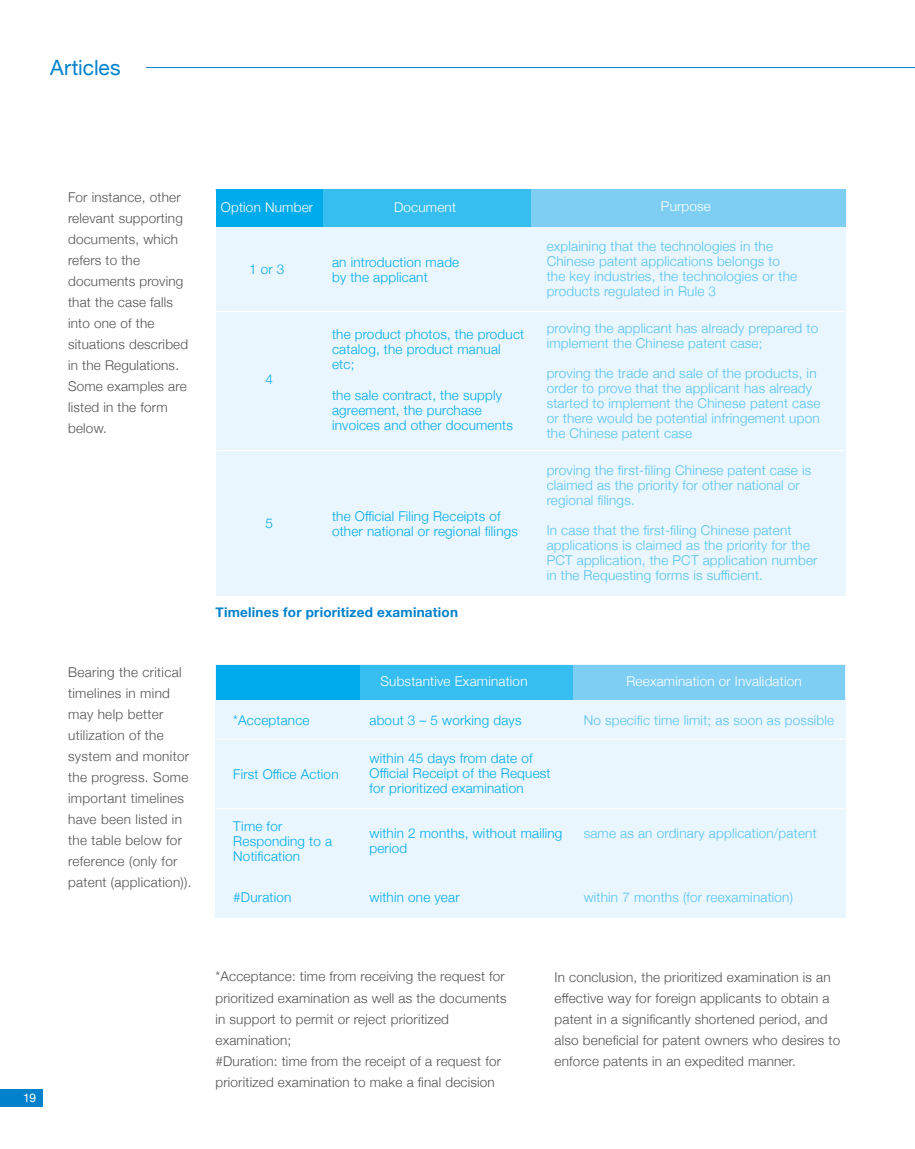
<style>
.page{position:relative;width:915px;height:1149px;background:#fff}
.page>*{position:absolute;margin:0;border:0;box-sizing:border-box;transform-origin:0 0}
.t1{font:21px "Helvetica Neue";color:#0081cc}
.t2{font:300 13.5px/21px "Helvetica Neue";letter-spacing:.015em;color:#545251}
.t3{font:300 13.5px/15px "Helvetica Neue";letter-spacing:.015em;color:#54c3f1}
.t4{font:300 13.5px/15px "Helvetica Neue";letter-spacing:.015em;color:#00abeb}
.t5{font:300 13.5px "Helvetica Neue";letter-spacing:.015em;color:#fff}
.t6{font:700 13.5px "Helvetica Neue";letter-spacing:.015em;color:#0081cc}
.t7{font:12px "Helvetica Neue";color:#fff}
</style>
<div class="page">
<div style="left:0;top:1089px;width:43px;height:17px;background:#0081cc"></div>
<hr style="left:146px;top:67px;width:768px;height:1px;background:#0081cc">
<div style="left:215px;top:189px;width:630px;height:406px;background:#eaf6fd"></div>
<div style="left:215px;top:189px;width:108px;height:38px;background:#00abeb"></div>
<div style="left:323px;top:189px;width:208px;height:38px;background:#37bef0"></div>
<div style="left:531px;top:189px;width:314px;height:38px;background:#7ecef4"></div>
<hr style="left:216px;top:311px;width:628px;height:1px;background:#fff">
<hr style="left:216px;top:450px;width:628px;height:1px;background:#fff">
<div style="left:215px;top:664px;width:630px;height:253px;background:#eaf6fd"></div>
<div style="left:216px;top:665px;width:144px;height:34px;background:#00abeb"></div>
<div style="left:360px;top:665px;width:213px;height:34px;background:#37bef0"></div>
<div style="left:573px;top:665px;width:271px;height:34px;background:#7ecef4"></div>
<hr style="left:216px;top:738px;width:629px;height:1px;background:#fff">
<hr style="left:216px;top:808px;width:628px;height:1px;background:#fff">
<h1 class="t1" style="left:50px;top:52px;width:72px">Articles</h1>
<p class="t7" style="left:23px;top:1088px;width:14px">19</p>
<p class="t2" style="left:68px;top:185px;width:122px">For instance, other relevant supporting documents, which refers to the documents proving that the case falls into one of the situations described in the Regulations.<br>Some examples are listed in the form below.</p>
<p class="t2" style="left:68px;top:660px;width:125px">Bearing the critical timelines in mind may help better utilization of the system and monitor the progress. Some important timelines have been listed in the table below for reference (only for patent (application)).</p>
<p class="t5" style="left:221px;top:196px;width:94px">Option Number</p>
<p class="t4" style="left:249px;top:260px;width:37px">1 or 3</p>
<p class="t4" style="left:265px;top:370px;width:9px">4</p>
<p class="t5" style="left:394px;top:196px;width:63px">Document</p>
<p class="t4" style="left:332px;top:253px;width:129px">an introduction made by the applicant</p>
<p class="t4" style="left:332px;top:326px;width:193px">the product photos, the product catalog, the product manual etc;</p>
<p class="t4" style="left:332px;top:386px;width:182px">the sale contract, the supply agreement, the purchase invoices and other documents</p>
<p class="t4" style="left:265px;top:514px;width:9px">5</p>
<p class="t4" style="left:332px;top:507px;width:187px">the Official Filing Receipts of other national or regional filings</p>
<p class="t6" style="left:215px;top:601px;width:244px">Timelines for prioritized examination</p>
<p class="t5" style="left:660px;top:195px;width:51px">Purpose</p>
<p class="t3" style="left:546px;top:238px;width:252px">explaining that the technologies in the Chinese patent applications belongs to the key industries, the technologies or the products regulated in Rule 3</p>
<p class="t3" style="left:546px;top:319px;width:273px">proving the applicant has already prepared to implement the Chinese patent case;</p>
<p class="t3" style="left:546px;top:364px;width:275px">proving the trade and sale of the products, in order to prove that the applicant has already started to implement the Chinese patent case or there would be potential infringement upon the Chinese patent case</p>
<p class="t3" style="left:546px;top:461px;width:266px">proving the first-filing Chinese patent case is claimed as the priority for other national or regional filings.</p>
<p class="t3" style="left:546px;top:521px;width:272px">In case that the first-filing Chinese patent applications is claimed as the priority for the PCT application, the PCT application number in the Requesting forms is sufficient.</p>
<p class="t5" style="left:380px;top:670px;width:148px">Substantive Examination</p>
<p class="t5" style="left:626px;top:670px;width:177px">Reexamination or Invalidation</p>
<p class="t4" style="left:233px;top:712px;width:78px">*Acceptance</p>
<p class="t4" style="left:233px;top:765px;width:107px">First Office Action</p>
<p class="t4" style="left:233px;top:817px;width:100px">Time for<br>Responding to a<br>Notification</p>
<p class="t4" style="left:369px;top:712px;width:153px">about 3 – 5 working days</p>
<p class="t3" style="left:583px;top:712px;width:252px">No specific time limit; as soon as possible</p>
<p class="t4" style="left:369px;top:749px;width:182px">within 45 days from date of<br>Official Receipt of the Request for prioritized examination</p>
<p class="t4" style="left:369px;top:824px;width:194px">within 2 months, without mailing period</p>
<p class="t3" style="left:583px;top:824px;width:234px">same as an ordinary application/patent</p>
<p class="t4" style="left:233px;top:888px;width:60px">#Duration</p>
<p class="t4" style="left:369px;top:888px;width:92px">within one year</p>
<p class="t3" style="left:583px;top:888px;width:211px">within 7 months (for reexamination)</p>
<p class="t2" style="left:215px;top:964px;width:292px">*Acceptance: time from receiving the request for prioritized examination as well as the documents in support to permit or reject prioritized examination;<br>#Duration: time from the receipt of a request for prioritized examination to make a final decision</p>
<p class="t2" style="left:554px;top:964px;width:287px">In conclusion, the prioritized examination is an effective way for foreign applicants to obtain a patent in a significantly shortened period, and also beneficial for patent owners who desires to enforce patents in an expedited manner.</p>
</div>
